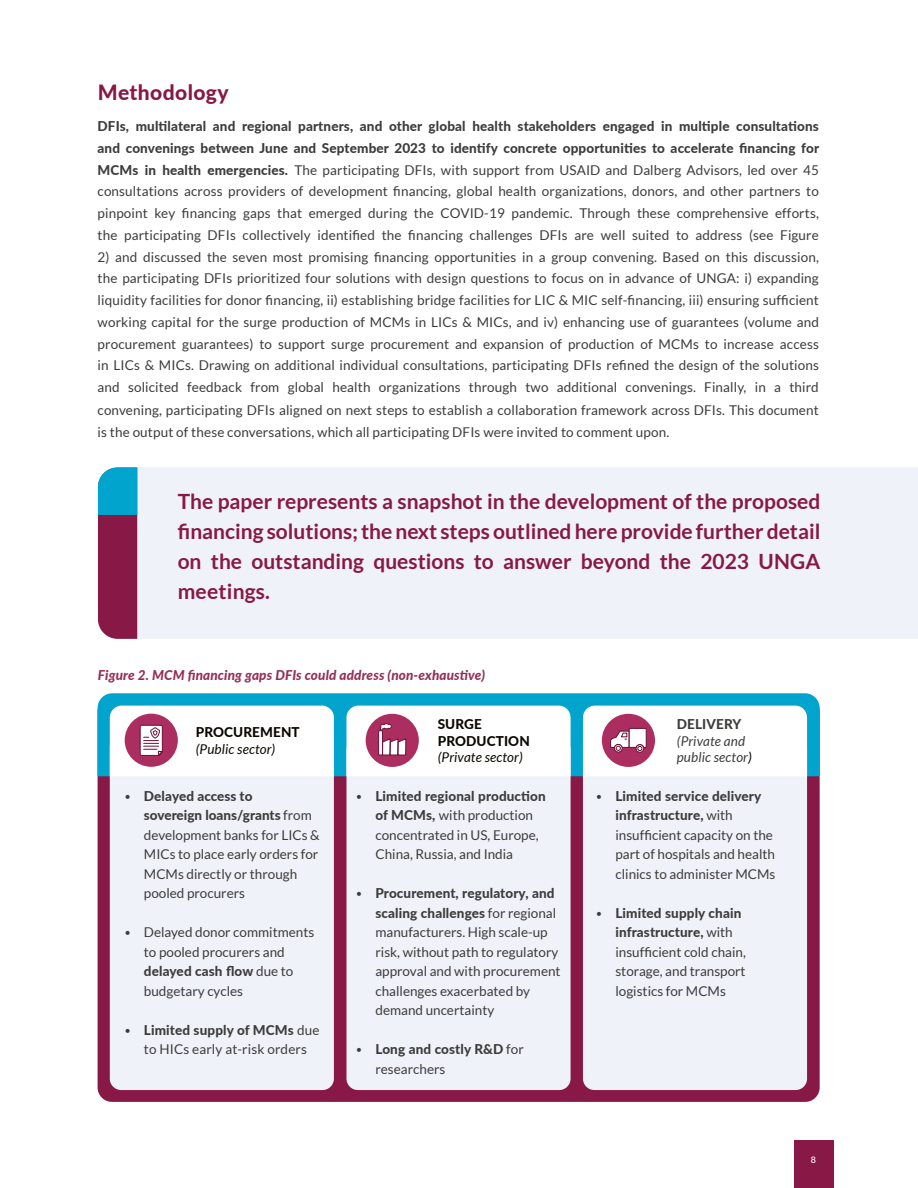
<style>
.page{position:relative;width:918px;height:1188px;background:#fff}
.page>*{position:absolute;margin:0;border:0;box-sizing:border-box;transform-origin:0 0}
.t1{font:700 21px/30px "Lato";color:#881946}
.t2{font:800 21px "Lato";letter-spacing:.02em;color:#871846}
.t3{font:13.5px/19.5px "Lato";letter-spacing:.01em;color:#3c3c3b}
.t4{font:italic 800 13.5px "Lato";letter-spacing:.01em;color:#943058}
.t5{font:800 13.5px/19.5px "Lato";letter-spacing:.01em;color:#3c3c3b}
.t6{font:italic 13.5px "Lato";letter-spacing:.01em;color:#0b0700}
.t7{font:800 13.5px "Lato";letter-spacing:.01em;color:#0b0700}
.t8{font:italic 13.5px "Lato";letter-spacing:.01em;color:#3c3c3b}
.t9{font:500 9px "Lato";color:#fff}
.s1{font-weight:800}
.s2{font-weight:300}
.s3{font-weight:400}
.s4{color:#000}
</style>
<div class="page">
<div style="left:98px;top:697px;width:722px;height:405px;background:#881946;border-radius:14px"></div>
<svg style="left:98px;top:693px;width:722px;height:83px;background:#0ba7ce"></svg>
<div style="left:110px;top:735px;width:224px;height:355px;background:#f0f2f9;border-radius:11px"></div>
<div style="left:346px;top:738px;width:225px;height:352px;background:#f0f2f9;border-radius:11px"></div>
<div style="left:583px;top:735px;width:224px;height:355px;background:#f0f2f9;border-radius:11px"></div>
<svg style="left:110px;top:693px;width:224px;height:83px"></svg>
<svg style="left:346px;top:706px;width:225px;height:70px"></svg>
<svg style="left:583px;top:706px;width:224px;height:70px"></svg>
<div style="left:137px;top:468px;width:781px;height:171px;background:#f0f2f9"></div>
<svg style="left:98px;top:468px;width:39px;height:171px;background:#66436d"></svg>
<div style="left:794px;top:1140px;width:39px;height:48px;background:#881946"></div>
<p class="t2" style="left:98px;top:77px;width:132px">Methodology</p>
<p class="t3" style="left:98px;top:115px;width:723px;line-height:21.8px;text-align:justify"><span class="s1">DFIs, multilateral and regional partners, and other global health stakeholders engaged in multiple consultations and convenings between June and September 2023 to identify concrete opportunities to accelerate financing for MCMs in health emergencies.</span> The participating DFIs, with support from USAID and Dalberg Advisors, led over 45 consultations across providers of development financing, global health organizations, donors, and other partners to pinpoint key financing gaps that emerged during the COVID-19 pandemic. Through these comprehensive efforts, the participating DFIs collectively identified the financing challenges DFIs are well suited to address (see Figure</p>
<p class="t3" style="left:98px;top:247px;width:723px">2) and discussed the seven most promising financing opportunities in a group convening. Based on this discussion,</p>
<p class="t3" style="left:98px;top:267px;width:723px;line-height:21.8px;text-align:justify">the participating DFIs prioritized four solutions with design questions to focus on in advance of UNGA: i) expanding liquidity facilities for donor financing, ii) establishing bridge facilities for LIC &amp; MIC self-financing, iii) ensuring sufficient working capital for the surge production of MCMs in LICs &amp; MICs, and iv) enhancing use of guarantees (volume and procurement guarantees) to support surge procurement and expansion of production of MCMs to increase access in LICs &amp; MICs. Drawing on additional individual consultations, participating DFIs refined the design of the solutions</p>
<p class="t3" style="left:98px;top:377px;width:723px">and solicited feedback from global health organizations through two additional convenings. Finally, in a third</p>
<p class="t3" style="left:98px;top:400px;width:723px">convening, participating DFIs aligned on next steps to establish a collaboration framework across DFIs. This document</p>
<p class="t3" style="left:98px;top:422px;width:573px">is the output of these conversations, which all participating DFIs were invited to comment upon.</p>
<p class="t1" style="left:178px;top:486px;width:644px">The paper represents a snapshot in the development of the proposed financing solutions; the next steps outlined here provide further detail</p>
<p class="t1" style="left:178px;top:546px;width:644px">on the outstanding questions to answer beyond the 2023 UNGA</p>
<p class="t1" style="left:178px;top:576px;width:94px">meetings.</p>
<p class="t4" style="left:98px;top:665px;width:389px">Figure 2. MCM financing gaps DFIs could address (non-exhaustive)</p>
<p class="t7" style="left:196px;top:722px;width:106px">PROCUREMENT</p>
<p class="t6" style="left:196px;top:741px;width:81px">(Public sector)</p>
<p class="t3" style="left:144px;top:786px;width:177px;text-indent:-20px"><span class="s2">•</span> <span class="s1">Delayed access to<br>sovereign loans/grants</span> from development banks for LICs &amp;<br>MICs to place early orders for<br>MCMs directly or through pooled procurers</p>
<p class="t3" style="left:144px;top:923px;width:172px;text-indent:-20px"><span class="s2">•</span> Delayed donor commitments to pooled procurers and <span class="s1">delayed cash flow</span> due to budgetary cycles</p>
<p class="t3" style="left:124px;top:1020px;width:197px;text-align:center"><span class="s2">•</span> <span class="s1">Limited supply of MCMs</span> due to HICs early at-risk orders</p>
<p class="t7" style="left:438px;top:714px;width:46px">SURGE</p>
<p class="t7" style="left:438px;top:731px;width:94px">PRODUCTION</p>
<p class="t6" style="left:438px;top:750px;width:87px">(Private sector)</p>
<p class="t3" style="left:375px;top:786px;width:172px;text-indent:-20px"><span class="s2">•</span> <span class="s1">Limited regional production of MCMs,</span> with production concentrated in US, Europe,<br>China, Russia, and India</p>
<p class="t3" style="left:375px;top:884px;width:187px;text-indent:-20px"><span class="s2">•</span> <span class="s1">Procurement, regulatory, and scaling challenges</span> for regional manufacturers. High scale-up risk, without path to regulatory approval and with procurement challenges exacerbated by demand uncertainty</p>
<p class="t5" style="left:375px;top:1039px;width:150px;text-indent:-20px"><span class="s2">•</span> Long and costly R&amp;D <span class="s3">for researchers</span></p>
<p class="t5" style="left:677px;top:714px;width:66px">DELIVERY</p>
<p class="t8" style="left:677px;top:733px;width:70px">(Private and</p>
<p class="t8" style="left:677px;top:750px;width:77px">public sector<span class="s4">)</span></p>
<p class="t3" style="left:615px;top:786px;width:161px;text-indent:-20px"><span class="s2">•</span> <span class="s1">Limited service delivery infrastructure,</span> with insufficient capacity on the part of hospitals and health clinics to administer MCMs</p>
<p class="t3" style="left:615px;top:903px;width:132px;text-indent:-20px"><span class="s2">•</span> <span class="s1">Limited supply chain infrastructure,</span> with insufficient cold chain, storage, and transport logistics for MCMs</p>
<p class="t9" style="left:811px;top:1153px;width:7px">8</p>
</div>
